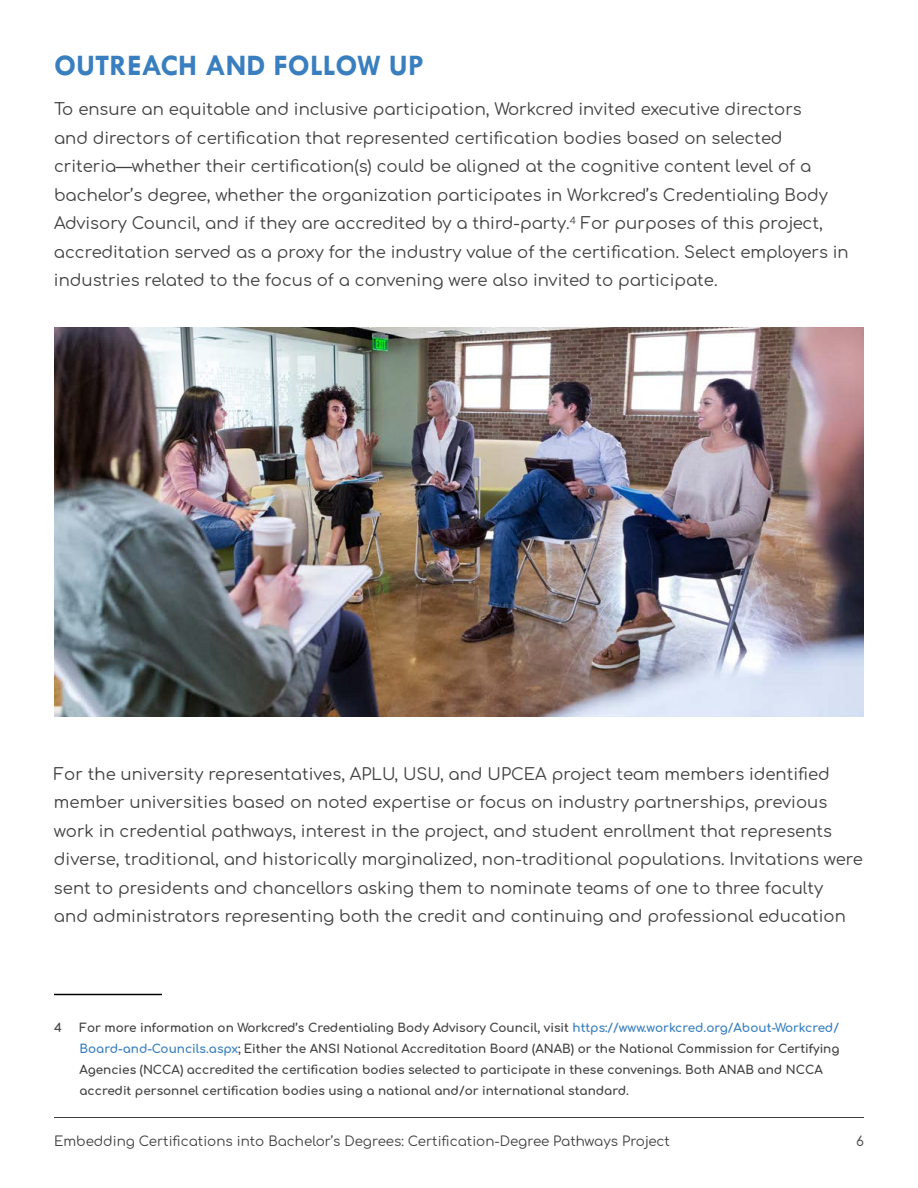
<style>
.page{position:relative;width:918px;height:1188px;background:#fff}
.page>*{position:absolute;margin:0;border:0;box-sizing:border-box;transform-origin:0 0}
.t1{font:700 30px "Tw Cen";color:#397fbf}
.t2{font:16.5px/28.5px "Comfortaa";color:#414042}
.t3{font:13.5px "Comfortaa";color:#414042}
.t4{font:12px/21px "Comfortaa";color:#414042}
.s1{color:#397fbf}
</style>
<div class="page">
<hr style="left:54px;top:1117px;width:810px;height:1px;background:#414042">
<hr style="left:54px;top:994px;width:108px;height:1px;background:#000">
<img style="left:54px;top:327px;width:810px;height:390px">
<h1 class="t1" style="left:54px;top:47px;width:371px">OUTREACH AND FOLLOW UP</h1>
<p class="t2" style="left:54px;top:93px;width:796px">To ensure an equitable and inclusive participation, Workcred invited executive directors<br>and directors of certification that represented certification bodies based on selected criteria—whether their certification(s) could be aligned at the cognitive content level of a bachelor’s degree, whether the organization participates in Workcred’s Credentialing Body Advisory Council, and if they are accredited by a third-party.<sup>4</sup> For purposes of this project, accreditation served as a proxy for the industry value of the certification. Select employers in industries related to the focus of a convening were also invited to participate.</p>
<p class="t2" style="left:54px;top:757px;width:810px">For the university representatives, APLU, USU, and UPCEA project team members identified member universities based on noted expertise or focus on industry partnerships, previous work in credential pathways, interest in the project, and student enrollment that represents diverse, traditional, and historically marginalized, non-traditional populations. Invitations were sent to presidents and chancellors asking them to nominate teams of one to three faculty<br>and administrators representing both the credit and continuing and professional education</p>
<p class="t4" style="left:54px;top:1016px;width:9px">4</p>
<p class="t4" style="left:80px;top:1016px;width:762px">For more information on Workcred’s Credentialing Body Advisory Council, visit <span class="s1">https://www.workcred.org/About-Workcred/ Board-and-Councils.aspx</span>; Either the ANSI National Accreditation Board (ANAB) or the National Commission for Certifying Agencies (NCCA) accredited the certification bodies selected to participate in these convenings. Both ANAB and NCCA accredit personnel certification bodies using a national and/or international standard.</p>
<p class="t3" style="left:54px;top:1129px;width:617px">Embedding Certifications into Bachelor’s Degrees: Certification-Degree Pathways Project</p>
<p class="t3" style="left:856px;top:1129px;width:9px">6</p>
</div>
